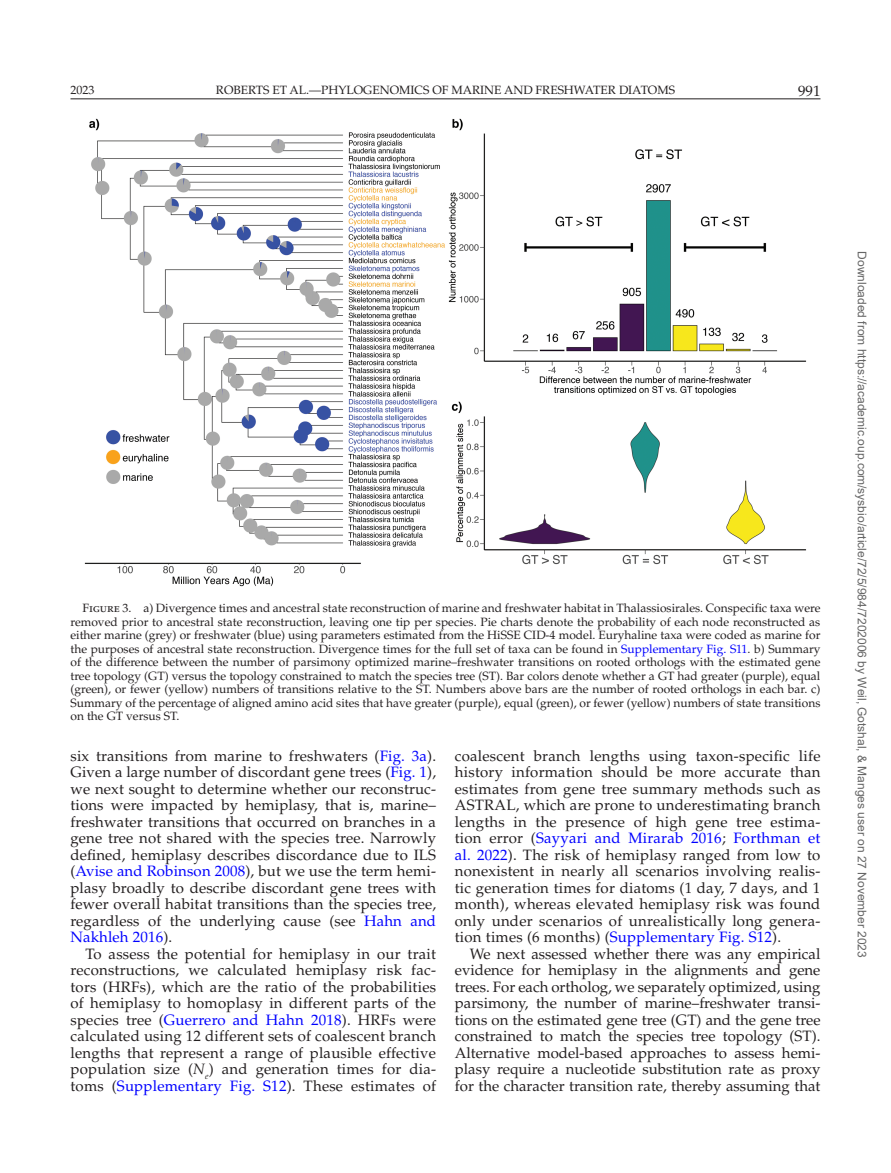
<style>
.page{position:relative;width:891px;height:1173px;background:#fff}
.page>*{position:absolute;margin:0;border:0;box-sizing:border-box;transform-origin:0 0}
.t1{font:15px/16.5px "Palatino LT Std";letter-spacing:.015em;color:#231f20;text-align:justify}
.t2{font:12px/13.5px "Palatino LT Std";color:#231f20;text-align:justify}
.t3{font:12px "Arial";color:#666}
.s1{color:#00f}
.s2{font-style:italic}
</style>
<div class="page">
<hr style="left:70px;top:99px;width:750px;height:1px;background:#231f20">
<img style="left:85px;top:118px;width:721px;height:469px">
<p class="t2" style="left:70px;top:84px;width:25px">2023</p>
<p class="t2" style="left:216px;top:84px;width:461px">ROBERTS ET AL.—PHYLOGENOMICS OF MARINE AND FRESHWATER DIATOMS</p>
<p class="t1" style="left:798px;top:83px;width:24px">991</p>
<p class="t2" style="left:70px;top:601px;width:752px;text-indent:12px">Figure 3. a) Divergence times and ancestral state reconstruction of marine and freshwater habitat in Thalassiosirales. Conspecific taxa were removed prior to ancestral state reconstruction, leaving one tip per species. Pie charts denote the probability of each node reconstructed as either marine (grey) or freshwater (blue) using parameters estimated from the HiSSE CID-4 model. Euryhaline taxa were coded as marine for the purposes of ancestral state reconstruction. Divergence times for the full set of taxa can be found in <span class="s1">Supplementary Fig. S11</span>. b) Summary of the difference between the number of parsimony optimized marine–freshwater transitions on rooted orthologs with the estimated gene tree topology (GT) versus the topology constrained to match the species tree (ST). Bar colors denote whether a GT had greater (purple), equal (green), or fewer (yellow) numbers of transitions relative to the ST. Numbers above bars are the number of rooted orthologs in each bar. c)<br>Summary of the percentage of aligned amino acid sites that have greater (purple), equal (green), or fewer (yellow) numbers of state transitions on the GT versus ST.</p>
<p class="t1" style="left:70px;top:748px;width:367px">six transitions from marine to freshwaters (<span class="s1">Fig. 3a</span>).<br>Given a large number of discordant gene trees (<span class="s1">Fig. 1</span>), we next sought to determine whether our reconstruc&shy;tions were impacted by hemiplasy, that is, marine– freshwater transitions that occurred on branches in a gene tree not shared with the species tree. Narrowly defined, hemiplasy describes discordance due to ILS (<span class="s1">Avise and Robinson 2008</span>), but we use the term hemi&shy;plasy broadly to describe discordant gene trees with fewer overall habitat transitions than the species tree, regardless of the underlying cause (see <span class="s1">Hahn and Nakhleh 2016</span>).</p>
<p class="t1" style="left:70px;top:946px;width:367px;text-indent:15px">To assess the potential for hemiplasy in our trait reconstructions, we calculated hemiplasy risk fac&shy;tors (HRFs), which are the ratio of the probabilities of hemiplasy to homoplasy in different parts of the species tree (<span class="s1">Guerrero and Hahn 2018</span>). HRFs were calculated using 12 different sets of coalescent branch lengths that represent a range of plausible effective population size (<span class="s2">N</span><sub>e</sub>) and generation times for dia&shy;toms (<span class="s1">Supplementary Fig. S12</span>). These estimates of</p>
<p class="t1" style="left:455px;top:748px;width:367px">coalescent branch lengths using taxon-specific life history information should be more accurate than estimates from gene tree summary methods such as ASTRAL, which are prone to underestimating branch lengths in the presence of high gene tree estima&shy;tion error (<span class="s1">Sayyari and Mirarab 2016</span>; <span class="s1">Forthman et al. 2022</span>). The risk of hemiplasy ranged from low to nonexistent in nearly all scenarios involving realis&shy;tic generation times for diatoms (1 day, 7 days, and 1 month), whereas elevated hemiplasy risk was found only under scenarios of unrealistically long genera&shy;tion times (6 months) (<span class="s1">Supplementary Fig. S12</span>).</p>
<p class="t1" style="left:455px;top:946px;width:367px;text-indent:15px">We next assessed whether there was any empirical evidence for hemiplasy in the alignments and gene trees. For each ortholog, we separately optimized, using parsimony, the number of marine–freshwater transi&shy;tions on the estimated gene tree (GT) and the gene tree constrained to match the species tree topology (ST).<br>Alternative model-based approaches to assess hemi&shy;plasy require a nucleotide substitution rate as proxy for the character transition rate, thereby assuming that</p>
<p class="t3" style="left:866px;top:251px;width:708px;rotate:90deg">Downloaded from https://academic.oup.com/sysbio/article/72/5/984/7202006 by Weil, Gotshal, &amp; Manges user on 27 November 2023</p>
</div>
